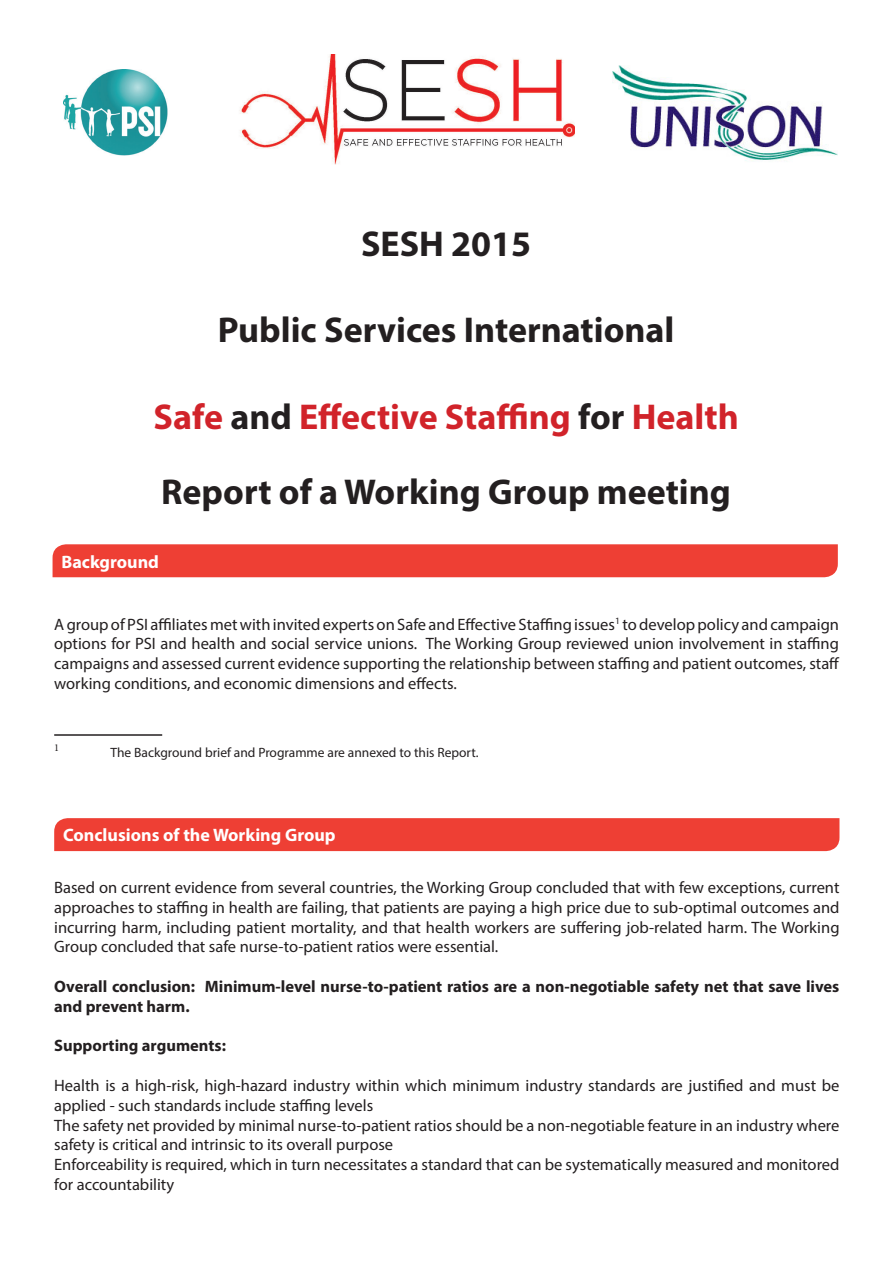
<style>
.page{position:relative;width:893px;height:1263px;background:#fff}
.page>*{position:absolute;margin:0;border:0;box-sizing:border-box;transform-origin:0 0}
.t1{font:700 36px "Myriad Pro";color:#231f20}
.t2{font:700 36px "Myriad Pro";color:#d1232a}
.t3{font:700 18px "Myriad Pro";color:#fff}
.Body{font:16.5px/19.8px "Myriad Pro";color:#231f20}
.Body-2{font:700 16.5px/19.8px "Myriad Pro";color:#231f20}
.t4{font:13.5px "Myriad Pro";color:#231f20}
.t5{font:10.5px "Minion Pro";color:#231f20}
.s1{color:#231f20}
</style>
<div class="page">
<img style="left:64px;top:70px;width:104px;height:86px">
<div style="left:53px;top:544px;width:785px;height:33px;background:#ee3f34"></div>
<img style="left:239px;top:54px;width:336px;height:110px">
<img style="left:613px;top:66px;width:225px;height:95px">
<hr style="left:54px;top:734px;width:108px;height:2px;background:#231f20">
<div style="left:54px;top:818px;width:785px;height:33px;background:#ee3f34"></div>
<p class="t1" style="left:361px;top:220px;width:172px">SESH 2015</p>
<p class="t1" style="left:218px;top:307px;width:458px">Public Services International</p>
<p class="t2" style="left:153px;top:393px;width:587px">Safe <span class="s1">and</span> Effective Staffing <span class="s1">for</span> Health</p>
<p class="t1" style="left:161px;top:469px;width:571px">Report of a Working Group meeting</p>
<p class="t3" style="left:62px;top:550px;width:99px">Background</p>
<p class="Body" style="left:54px;top:614px;width:787px;text-align:justify">A group of PSI affiliates met with invited experts on Safe and Effective Staffing issues<sup>1</sup> to develop policy and campaign options for PSI and health and social service unions. The Working Group reviewed union involvement in staffing campaigns and assessed current evidence supporting the relationship between staffing and patient outcomes, staff working conditions, and economic dimensions and effects.</p>
<p class="t5" style="left:54px;top:740px;width:7px">1</p>
<p class="t4" style="left:111px;top:744px;width:370px">The Background brief and Programme are annexed to this Report.</p>
<p class="t3" style="left:63px;top:823px;width:274px">Conclusions of the Working Group</p>
<p class="Body" style="left:54px;top:877px;width:787px;text-align:justify">Based on current evidence from several countries, the Working Group concluded that with few exceptions, current approaches to staffing in health are failing, that patients are paying a high price due to sub-optimal outcomes and incurring harm, including patient mortality, and that health workers are suffering job-related harm. The Working Group concluded that safe nurse-to-patient ratios were essential.</p>
<p class="Body-2" style="left:54px;top:976px;width:787px">Overall conclusion: Minimum-level nurse-to-patient ratios are a non-negotiable safety net that save lives and prevent harm.</p>
<p class="Body-2" style="left:54px;top:1035px;width:173px">Supporting arguments:</p>
<p class="Body" style="left:54px;top:1075px;width:787px">Health is a high-risk, high-hazard industry within which minimum industry standards are justified and must be applied - such standards include staffing levels</p>
<p class="Body" style="left:54px;top:1115px;width:787px">The safety net provided by minimal nurse-to-patient ratios should be a non-negotiable feature in an industry where safety is critical and intrinsic to its overall purpose</p>
<p class="Body" style="left:54px;top:1154px;width:787px">Enforceability is required, which in turn necessitates a standard that can be systematically measured and monitored for accountability</p>
</div>
